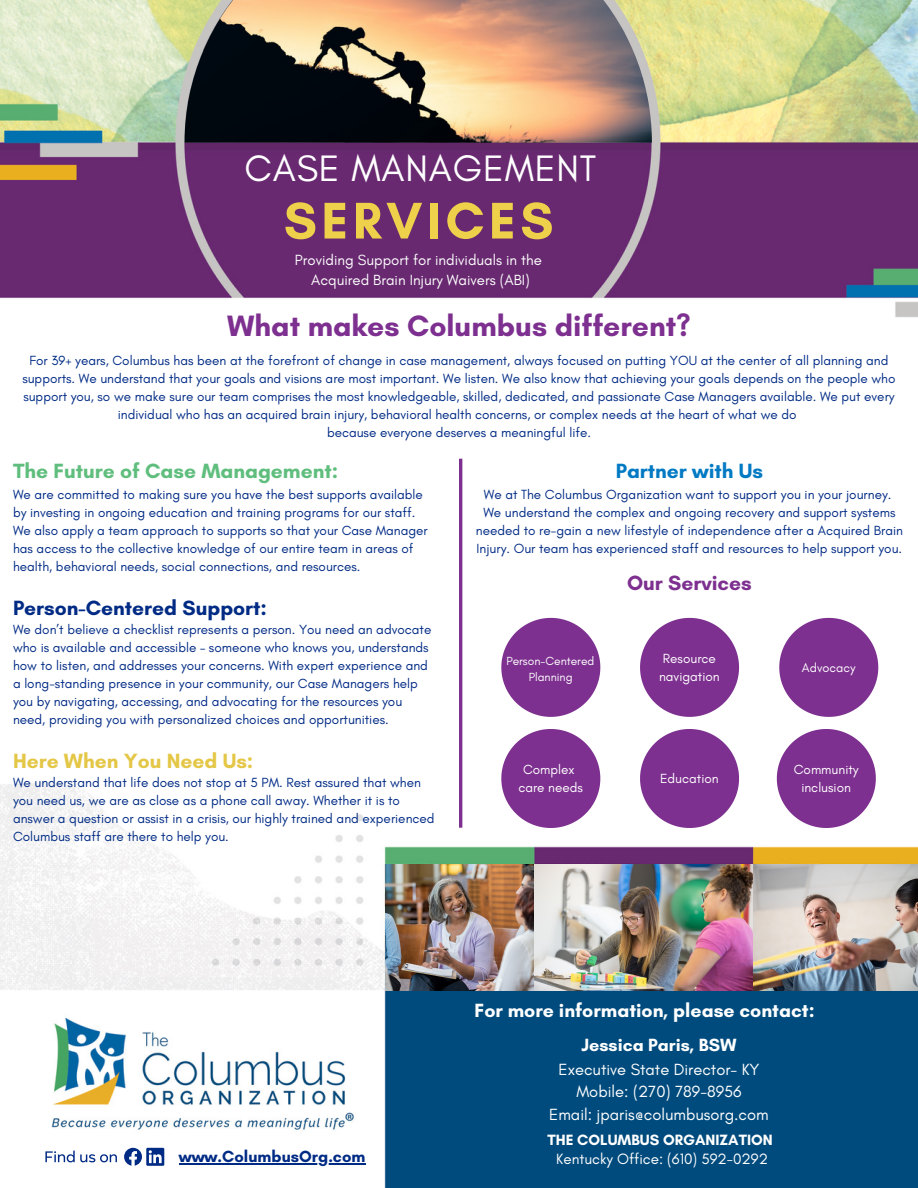
<style>
.page{position:relative;width:918px;height:1188px;background:#fff}
.page>*{position:absolute;margin:0;border:0;box-sizing:border-box;transform-origin:0 0}
.t1{font:700 52.5px "Glacial Indifference";letter-spacing:.085em;color:#eed04b}
.t2{font:37.5px "Glacial Indifference";letter-spacing:.02em;color:#fff}
.t3{font:700 30px "Glacial Indifference";color:#7d308f}
.t4{font:700 21px "Glacial Indifference";color:#5fbe7d}
.t5{font:700 21px "Glacial Indifference";color:#002b85}
.t6{font:700 21px "Glacial Indifference";color:#e4c747}
.t7{font:700 21px "Glacial Indifference";color:#017ac3}
.t8{font:700 21px "Glacial Indifference";color:#7d308f}
.t9{font:700 19.5px "Glacial Indifference";color:#fff}
.t10{font:700 18px "Glacial Indifference";color:#fff}
.t11{font:16.5px/22.5px "Glacial Indifference";color:#fff;text-align:center}
.t12{font:700 16.5px "Glacial Indifference";color:#002b85}
.t13{font:15.15px "Glacial Indifference";color:#fff}
.t14{font:700 15.15px "Glacial Indifference";color:#fff}
.t15{font:15px/20.2px "Glacial Indifference";color:#fff;text-align:center}
.t16{font:13.5px/18px "Glacial Indifference";color:#002b85}
.t17{font:13.5px/18px "Glacial Indifference";color:#fff;text-align:center}
.t18{font:12.75px "Glacial Indifference";color:#fff}
.t19{font:12px/16px "Glacial Indifference";color:#fff;text-align:center}
</style>
<div class="page">
<img style="left:0;top:0;width:918px;height:1188px">
<hr style="left:459px;top:459px;width:3px;height:369px;background:#7d308f">
<svg style="left:40px;top:1133px;width:145px;height:46px"></svg>
<svg style="left:640px;top:618px;width:99px;height:99px"></svg>
<svg style="left:640px;top:729px;width:99px;height:99px"></svg>
<svg style="left:501px;top:618px;width:99px;height:99px"></svg>
<svg style="left:501px;top:729px;width:99px;height:99px"></svg>
<svg style="left:779px;top:618px;width:99px;height:99px"></svg>
<svg style="left:777px;top:729px;width:99px;height:99px"></svg>
<img style="left:385px;top:864px;width:533px;height:126px">
<img style="left:185px;top:0;width:467px;height:142px">
<hr style="left:179px;top:1163px;width:186px;height:1px;background:#002b85">
<h2 class="t2" style="left:245px;top:146px;width:353px">CASE MANAGEMENT</h2>
<h1 class="t1" style="left:284px;top:189px;width:271px">SERVICES</h1>
<p class="t15" style="left:295px;top:250px;width:249px">Providing Support for individuals in the<br>Acquired Brain Injury Waivers (ABI)</p>
<h3 class="t3" style="left:227px;top:308px;width:465px">What makes Columbus different?</h3>
<p class="t16" style="left:22px;top:352px;width:875px;text-align:center">For 39+ years, Columbus has been at the forefront of change in case management, always focused on putting YOU at the center of all planning and supports. We understand that your goals and visions are most important. We listen. We also know that achieving your goals depends on the people who support you, so we make sure our team comprises the most knowledgeable, skilled, dedicated, and passionate Case Managers available. We put every individual who has an acquired brain injury, behavioral health concerns, or complex needs at the heart of what we do<br>because everyone deserves a meaningful life.</p>
<h3 class="t4" style="left:13px;top:458px;width:327px">The Future of Case Management:</h3>
<p class="t16" style="left:13px;top:485px;width:416px">We are committed to making sure you have the best supports available by investing in ongoing education and training programs for our staff.<br>We also apply a team approach to supports so that your Case Manager has access to the collective knowledge of our entire team in areas of health, behavioral needs, social connections, and resources.</p>
<h3 class="t5" style="left:13px;top:595px;width:256px">Person-Centered Support:</h3>
<p class="t16" style="left:13px;top:620px;width:420px">We don’t believe a checklist represents a person. You need an advocate who is available and accessible – someone who knows you, understands how to listen, and addresses your concerns. With expert experience and a long-standing presence in your community, our Case Managers help you by navigating, accessing, and advocating for the resources you need, providing you with personalized choices and opportunities.</p>
<h3 class="t6" style="left:13px;top:748px;width:242px">Here When You Need Us:</h3>
<p class="t16" style="left:13px;top:773px;width:423px">We understand that life does not stop at 5 PM. Rest assured that when you need us, we are as close as a phone call away. Whether it is to answer a question or assist in a crisis, our highly trained and experienced Columbus staff are there to help you.</p>
<h3 class="t7" style="left:616px;top:458px;width:149px">Partner with Us</h3>
<p class="t16" style="left:476px;top:485px;width:429px;text-align:center">We at The Columbus Organization want to support you in your journey.<br>We understand the complex and ongoing recovery and support systems needed to re-gain a new lifestyle of independence after a Acquired Brain Injury. Our team has experienced staff and resources to help support you.</p>
<h3 class="t8" style="left:627px;top:570px;width:126px">Our Services</h3>
<p class="t19" style="left:506px;top:653px;width:90px">Person-Centered<br>Planning</p>
<p class="t17" style="left:659px;top:649px;width:62px;text-align:left">Resource navigation</p>
<p class="t18" style="left:802px;top:659px;width:55px">Advocacy</p>
<p class="t17" style="left:518px;top:760px;width:66px">Complex care needs</p>
<p class="t17" style="left:794px;top:760px;width:66px">Community inclusion</p>
<p class="t17" style="left:660px;top:769px;width:60px">Education</p>
<p class="t12" style="left:179px;top:1146px;width:188px">www.ColumbusOrg.com</p>
<h3 class="t9" style="left:475px;top:998px;width:342px">For more information, please contact:</h3>
<h3 class="t10" style="left:582px;top:1034px;width:157px">Jessica Paris, BSW</h3>
<p class="t11" style="left:549px;top:1058px;width:221px">Executive State Director- KY<br>Mobile: (270) 789-8956<br>Email: jparis@columbusorg.com</p>
<p class="t14" style="left:547px;top:1131px;width:227px">THE COLUMBUS ORGANIZATION</p>
<p class="t13" style="left:556px;top:1150px;width:213px">Kentucky Office: (610) 592-0292</p>
</div>
